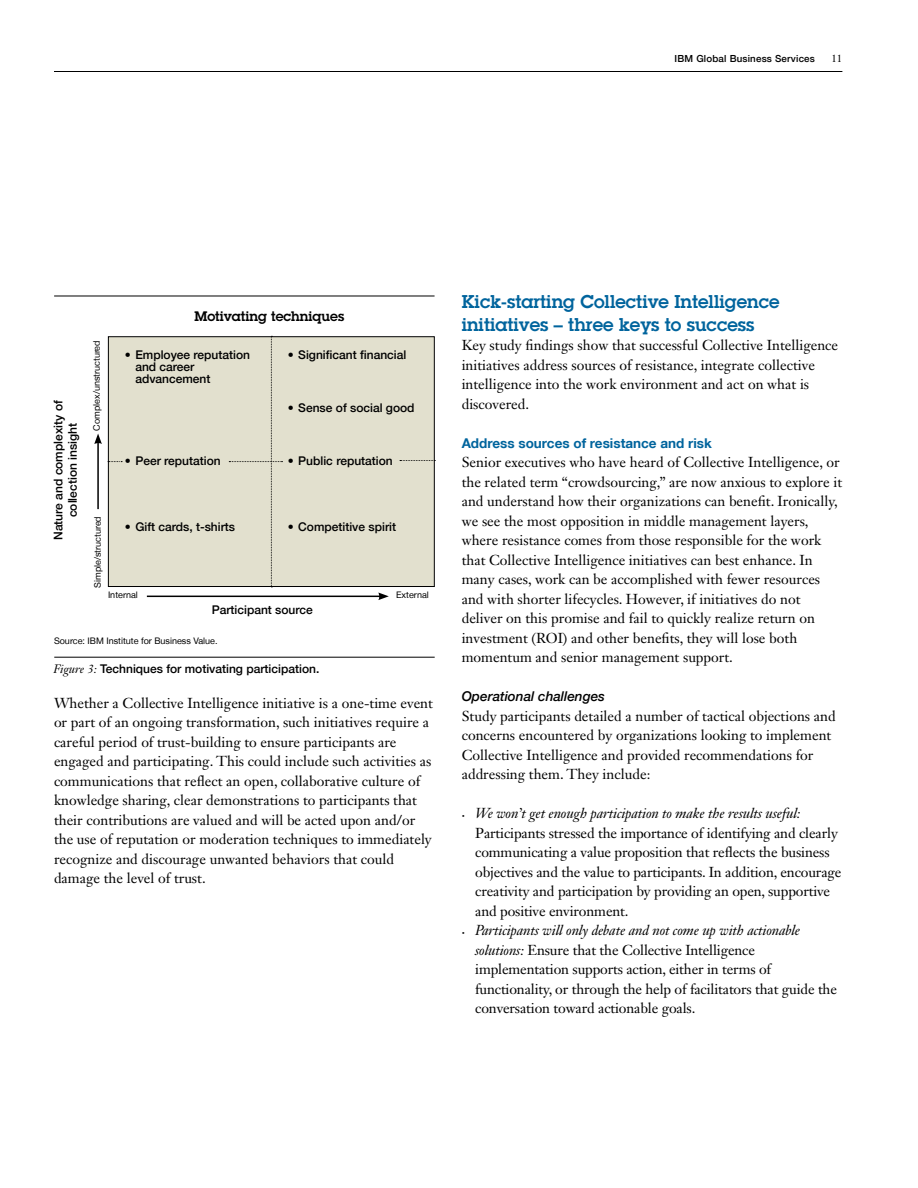
<style>
.page{position:relative;width:918px;height:1188px;background:#fff}
.page>*{position:absolute;margin:0;border:0;box-sizing:border-box;transform-origin:0 0}
.t1{font:600 18px/22.5px "Lubalin Graph LT";color:#00649d}
.t2{font:14.25px/19.5px "Janson Text LT Std";color:#000}
.t3{font:700 13.5px "Helvetica Neue LT";color:#00649d}
.t4{font:italic 500 13.5px "Helvetica Neue LT";color:#000}
.t5{font:600 13.5px "Lubalin Graph Std";color:#000}
.t6{font:500 12px/12px "Helvetica Neue LT";color:#000}
.t7{font:10.5px "Janson Text LT Std";color:#000}
.t8{font:500 9.75px "Helvetica Neue LT";letter-spacing:.02em;color:#000}
.t9{font:9px "Helvetica Neue LT";color:#000}
.s1{font-family:"Janson Text LT Std";font-weight:400;font-style:italic}
.s2{font-style:italic;font-size:5.7px}
.s3{font-style:italic}
</style>
<div class="page">
<hr style="left:54px;top:71px;width:788px;height:1px;background:#000">
<div style="left:108px;top:337px;width:326px;height:250px;background:#e2e0ce"></div>
<div style="left:108px;top:336px;width:327px;height:251px;border:1px solid #000"></div>
<hr style="left:54px;top:657px;width:381px;height:1px;background:#000">
<svg style="left:108px;top:461px;width:14px;height:1px"></svg>
<svg style="left:229px;top:336px;width:54px;height:252px"></svg>
<svg style="left:400px;top:460px;width:35px;height:1px"></svg>
<hr style="left:147px;top:596px;width:234px;height:1px;background:#000">
<svg style="left:378px;top:592px;width:11px;height:8px"></svg>
<hr style="left:97px;top:442px;width:2px;height:67px;background:#000">
<svg style="left:94px;top:434px;width:8px;height:10px"></svg>
<hr style="left:54px;top:296px;width:381px;height:1px;background:#000">
<p class="t8" style="left:675px;top:53px;width:142px">IBM Global Business Services</p>
<p class="t7" style="left:832px;top:52px;width:12px">11</p>
<p class="t6" style="left:51px;top:540px;width:141px;line-height:14.4px;text-align:center;rotate:-90deg">Nature and complexity of collection insight</p>
<p class="t9" style="left:91px;top:431px;width:92px;rotate:-90deg">Complex/unstructured</p>
<p class="t9" style="left:92px;top:588px;width:73px;rotate:-90deg">Simple/structured</p>
<p class="t5" style="left:194px;top:307px;width:151px">Motivating techniques</p>
<p class="t6" style="left:135px;top:349px;width:116px;text-indent:-10px">• Employee reputation and career advancement</p>
<p class="t6" style="left:288px;top:349px;width:120px">• Significant financial</p>
<p class="t6" style="left:288px;top:402px;width:128px">• Sense of social good</p>
<p class="t6" style="left:125px;top:454px;width:97px">• Peer reputation</p>
<p class="t6" style="left:288px;top:454px;width:106px">• Public reputation</p>
<p class="t6" style="left:125px;top:521px;width:112px">• Gift cards, t-shirts</p>
<p class="t6" style="left:288px;top:521px;width:110px">• Competitive spirit</p>
<p class="t9" style="left:108px;top:589px;width:31px">Internal</p>
<p class="t9" style="left:396px;top:589px;width:34px">External</p>
<p class="t6" style="left:212px;top:604px;width:103px">Participant source</p>
<p class="t9" style="left:54px;top:636px;width:165px">Source: IBM Institute for Business Value.</p>
<p class="t6" style="left:54px;top:662px;width:267px"><span class="s1">Figure 3:</span> Techniques for motivating participation.</p>
<p class="t2" style="left:54px;top:693px;width:380px">Whether a Collective Intelligence initiative is a one-time event or part of an ongoing transformation, such initiatives require a careful period of trust-building to ensure participants are engaged and participating. This could include such activities as communications that reflect an open, collaborative culture of knowledge sharing, clear demonstrations to participants that their contributions are valued and will be acted upon and/or the use of reputation or moderation techniques to immediately recognize and discourage unwanted behaviors that could damage the level of trust.</p>
<p class="t1" style="left:462px;top:291px;width:319px">Kick-starting Collective Intelligence initiatives – three keys to success</p>
<p class="t2" style="left:462px;top:336px;width:378px">Key study findings show that successful Collective Intelligence initiatives address sources of resistance, integrate collective intelligence into the work environment and act on what is discovered.</p>
<p class="t3" style="left:462px;top:435px;width:252px">Address sources of resistance and risk</p>
<p class="t2" style="left:462px;top:453px;width:382px">Senior executives who have heard of Collective Intelligence, or the related term “crowdsourcing,” are now anxious to explore it and understand how their organizations can benefit. Ironically, we see the most opposition in middle management layers, where resistance comes from those responsible for the work that Collective Intelligence initiatives can best enhance. In many cases, work can be accomplished with fewer resources and with shorter lifecycles. However, if initiatives do not deliver on this promise and fail to quickly realize return on investment (ROI) and other benefits, they will lose both momentum and senior management support.</p>
<p class="t4" style="left:462px;top:689px;width:145px">Operational challenges</p>
<p class="t2" style="left:462px;top:706px;width:376px">Study participants detailed a number of tactical objections and concerns encountered by organizations looking to implement Collective Intelligence and provided recommendations for addressing them. They include:</p>
<p class="t2" style="left:475px;top:804px;width:368px;text-indent:-14px"><span class="s2">•</span> <span class="s3">We won’t get enough participation to make the results useful:<br></span>Participants stressed the importance of identifying and clearly communicating a value proposition that reflects the business objectives and the value to participants. In addition, encourage creativity and participation by providing an open, supportive and positive environment.</p>
<p class="t2" style="left:475px;top:921px;width:363px;text-indent:-14px"><span class="s2">•</span> <span class="s3">Participants will only debate and not come up with actionable solutions:</span> Ensure that the Collective Intelligence implementation supports action, either in terms of functionality, or through the help of facilitators that guide the conversation toward actionable goals.</p>
</div>
